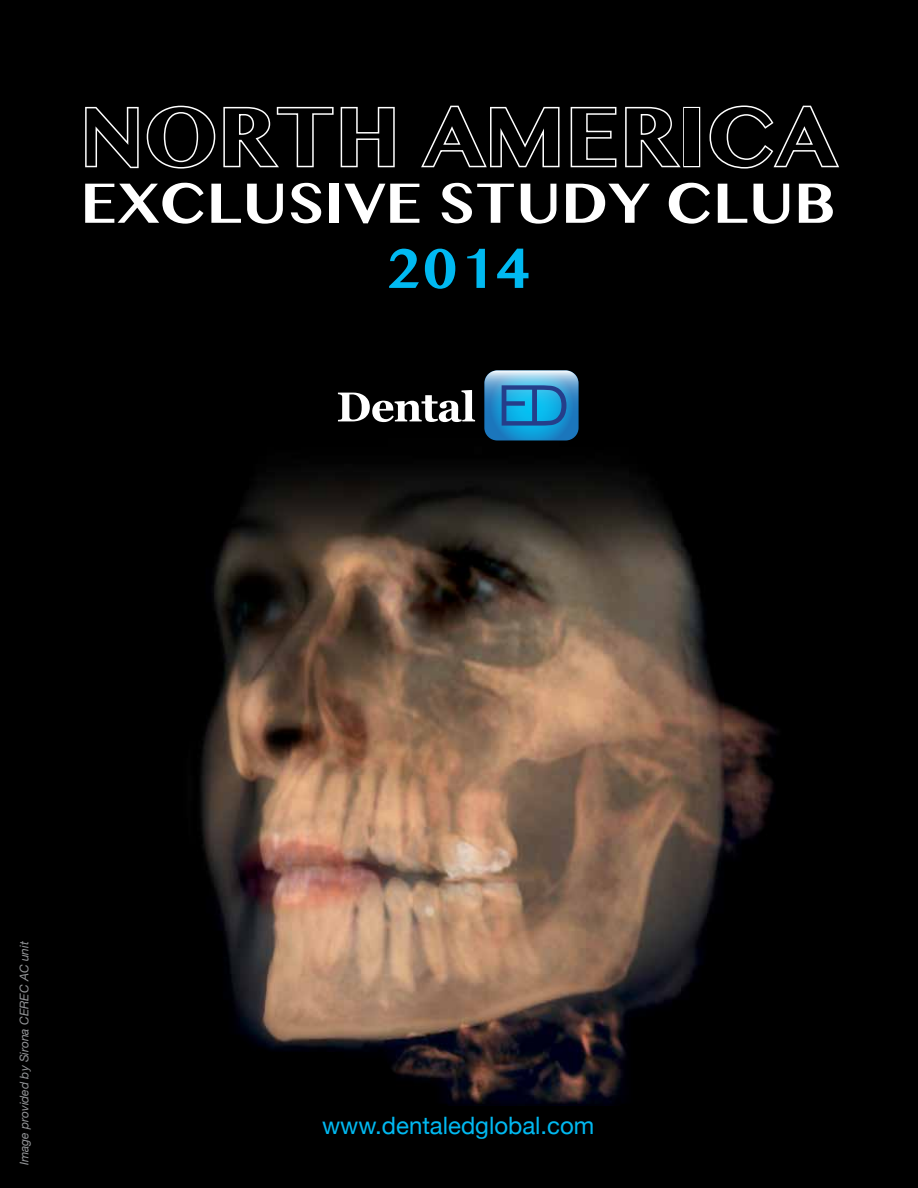
<style>
.page{position:relative;width:918px;height:1188px;background:#000}
.page>*{position:absolute;margin:0;border:0;box-sizing:border-box;transform-origin:0 0}
.t1{font:700 82.5px "Bangla MN";color:#000}
.t2{font:700 56.25px "Bangla MN";color:#fff}
.t3{font:700 56.25px "Bangla MN";color:#00b9f1}
.t4{font:24px "Helvetica Neue";color:#00b9f1}
.t5{font:italic 12px "Helvetica Neue";color:#939598}
</style>
<div class="page">
<img style="left:200px;top:393px;width:577px;height:712px">
<svg style="left:338px;top:390px;width:137px;height:32px"></svg>
<svg style="left:484px;top:370px;width:95px;height:70px;background:#3691c6"></svg>
<svg style="left:85px;top:105px;width:310px;height:64px"></svg>
<svg style="left:421px;top:105px;width:139px;height:63px"></svg>
<svg style="left:570px;top:106px;width:47px;height:62px"></svg>
<svg style="left:625px;top:106px;width:59px;height:62px"></svg>
<div style="left:683px;top:107px;width:17px;height:60px;border:3px solid #fff"></div>
<svg style="left:709px;top:105px;width:130px;height:64px"></svg>
<h1 class="t1" style="left:80px;top:83px;width:759px">NORTH AMERICA</h1>
<h2 class="t2" style="left:80px;top:167px;width:757px">EXCLUSIVE STUDY CLUB</h2>
<h2 class="t3" style="left:386px;top:232px;width:147px">2014</h2>
<p class="t5" style="left:16px;top:1165px;width:225px;rotate:-90deg">Image provided by Sirona CEREC AC unit</p>
<h3 class="t4" style="left:322px;top:1108px;width:274px">www.dentaledglobal.com</h3>
</div>
